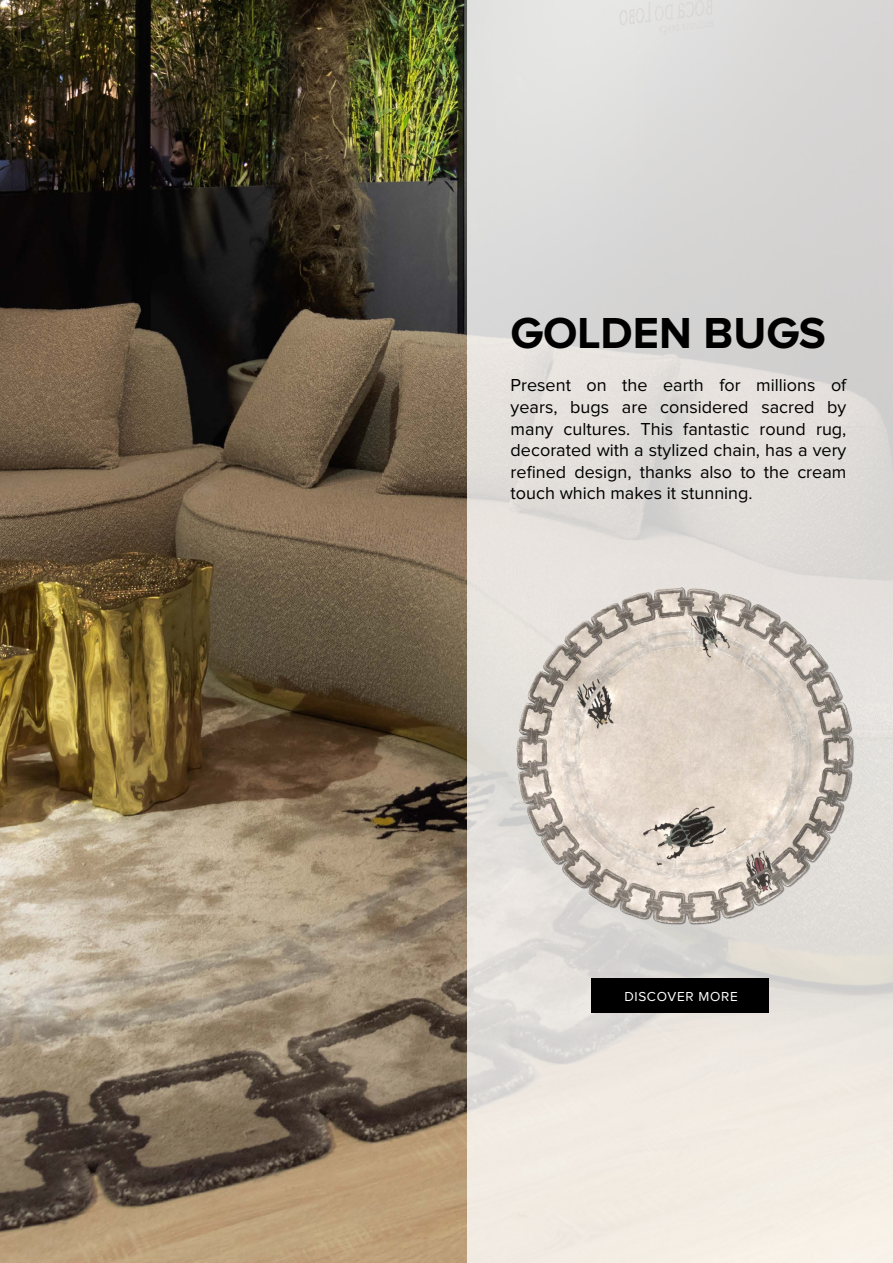
<style>
.page{position:relative;width:893px;height:1263px;background:#fff}
.page>*{position:absolute;margin:0;border:0;box-sizing:border-box;transform-origin:0 0}
.t1{font:700 45px "Proxima Nova A";color:#000}
.t2{font:18px/21.6px "Proxima Nova";color:#000;text-align:justify}
.t3{font:13.5px "Proxima Nova A";letter-spacing:.05em;color:#fff}
</style>
<div class="page">
<img style="left:0;top:0;width:468px;height:1263px">
<svg style="left:468px;top:0;width:425px;height:1263px;background:#e1deda"></svg>
<div style="left:592px;top:979px;width:177px;height:34px;background:#000"></div>
<img style="left:405px;top:569px;width:488px;height:373px">
<h1 class="t1" style="left:511px;top:307px;width:317px">GOLDEN BUGS</h1>
<p class="t2" style="left:511px;top:375px;width:337px">Present on the earth for millions of years, bugs are considered sacred by many cultures. This fantastic round rug, decorated with a stylized chain, has a very refined design, thanks also to the cream touch which makes it stunning.</p>
<p class="t3" style="left:624px;top:989px;width:115px">DISCOVER MORE</p>
</div>
